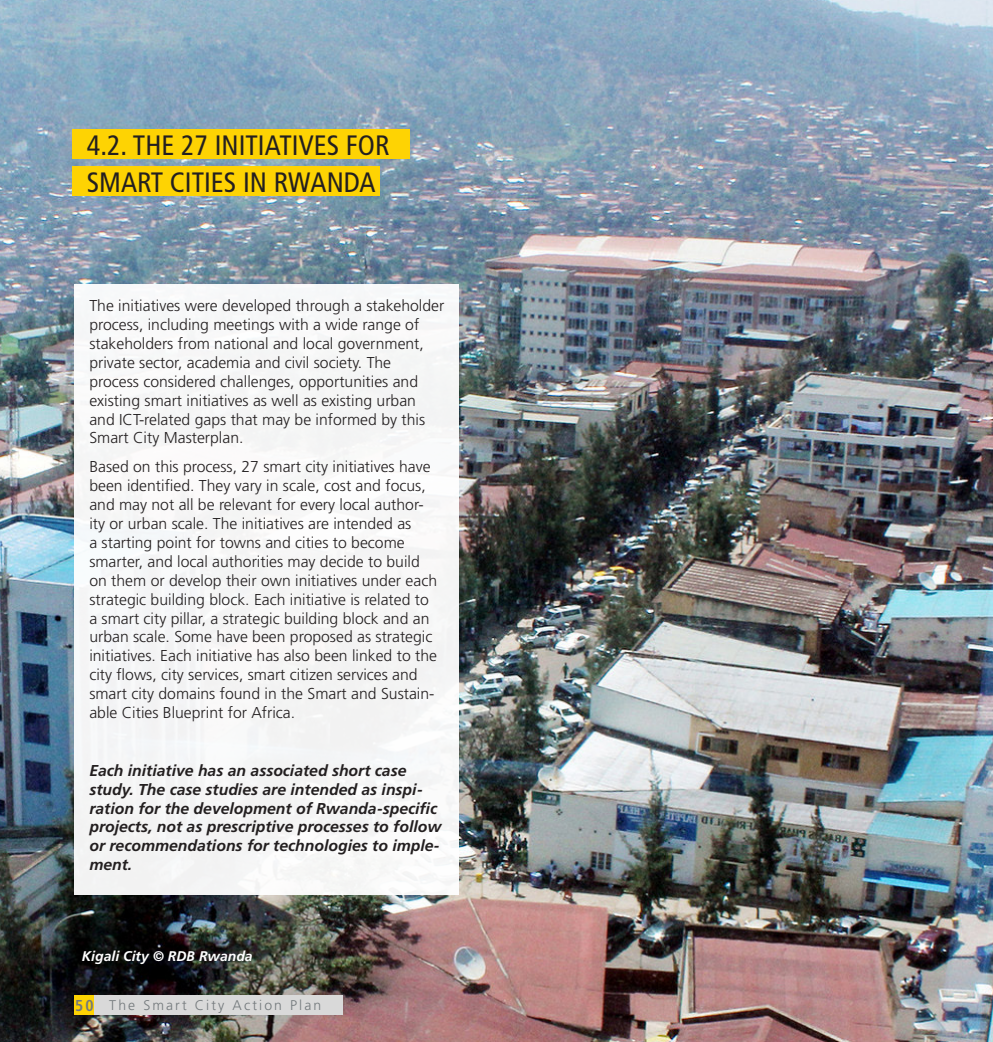
<style>
.page{position:relative;width:993px;height:1042px;background:#fff}
.page>*{position:absolute;margin:0;border:0;box-sizing:border-box;transform-origin:0 0}
.t1{font:condensed 28px/37.3px "Frutiger LT Std";color:#231f20}
.I-_BIG_BOLD{font:300 15.75px/18.9px "Frutiger LT Std";color:#231f20}
.I-_BLACK{font:300 15.75px/18.9px "Frutiger LT Std";color:#231f20}
.I-_BIG_BOLD-2{font:italic 700 15.75px/18.9px "Frutiger LT Std";color:#231f20}
.t2{font:300 14px "Frutiger LT Std";letter-spacing:.15em;color:#73797c}
.IV-_IMAGES{font:italic 700 14px "Frutiger LT Std";color:#fff}
.s1{font-weight:700;font-stretch:condensed;font-size:15.75px}
</style>
<div class="page">
<img style="left:0;top:0;width:992px;height:1042px">
<div style="left:74px;top:995px;width:20px;height:19px;background:#fed303"></div>
<div style="left:94px;top:995px;width:248px;height:19px;background:#d9d9d9"></div>
<div style="left:72px;top:129px;width:337px;height:30px;background:#fed303"></div>
<div style="left:72px;top:166px;width:307px;height:30px;background:#fed303"></div>
<div style="left:74px;top:284px;width:385px;height:611px;background:#f6f6f6"></div>
<p class="t1" style="left:87px;top:127px;width:304px">4.2. THE 27 INITIATIVES FOR<br>SMART CITIES IN RWANDA</p>
<p class="I-_BLACK" style="left:89px;top:296px;width:356px">The initiatives were developed through a stakeholder process, including meetings with a wide range of stakeholders from national and local government, private sector, academia and civil society. The process considered challenges, opportunities and existing smart initiatives as well as existing urban and ICT-related gaps that may be informed by this Smart City Masterplan.</p>
<p class="I-_BIG_BOLD" style="left:89px;top:458px;width:349px">Based on this process, 27 smart city initiatives have been identified. They vary in scale, cost and focus, and may not all be relevant for every local author&shy;ity or urban scale. The initiatives are intended as<br>a starting point for towns and cities to become smarter, and local authorities may decide to build on them or develop their own initiatives under each strategic building block. Each initiative is related to a smart city pillar, a strategic building block and an urban scale. Some have been proposed as strategic initiatives. Each initiative has also been linked to the city flows, city services, smart citizen services and smart city domains found in the Smart and Sustain&shy;able Cities Blueprint for Africa.</p>
<p class="I-_BIG_BOLD-2" style="left:89px;top:761px;width:353px">Each initiative has an associated short case study. The case studies are intended as inspi&shy;ration for the development of Rwanda-specific projects, not as prescriptive processes to follow or recommendations for technologies to imple&shy;ment.</p>
<p class="IV-_IMAGES" style="left:82px;top:948px;width:172px">Kigali City © RDB Rwanda</p>
<p class="t2" style="left:75px;top:997px;width:248px"><span class="s1">50</span> The Smart City Action Plan</p>
</div>
